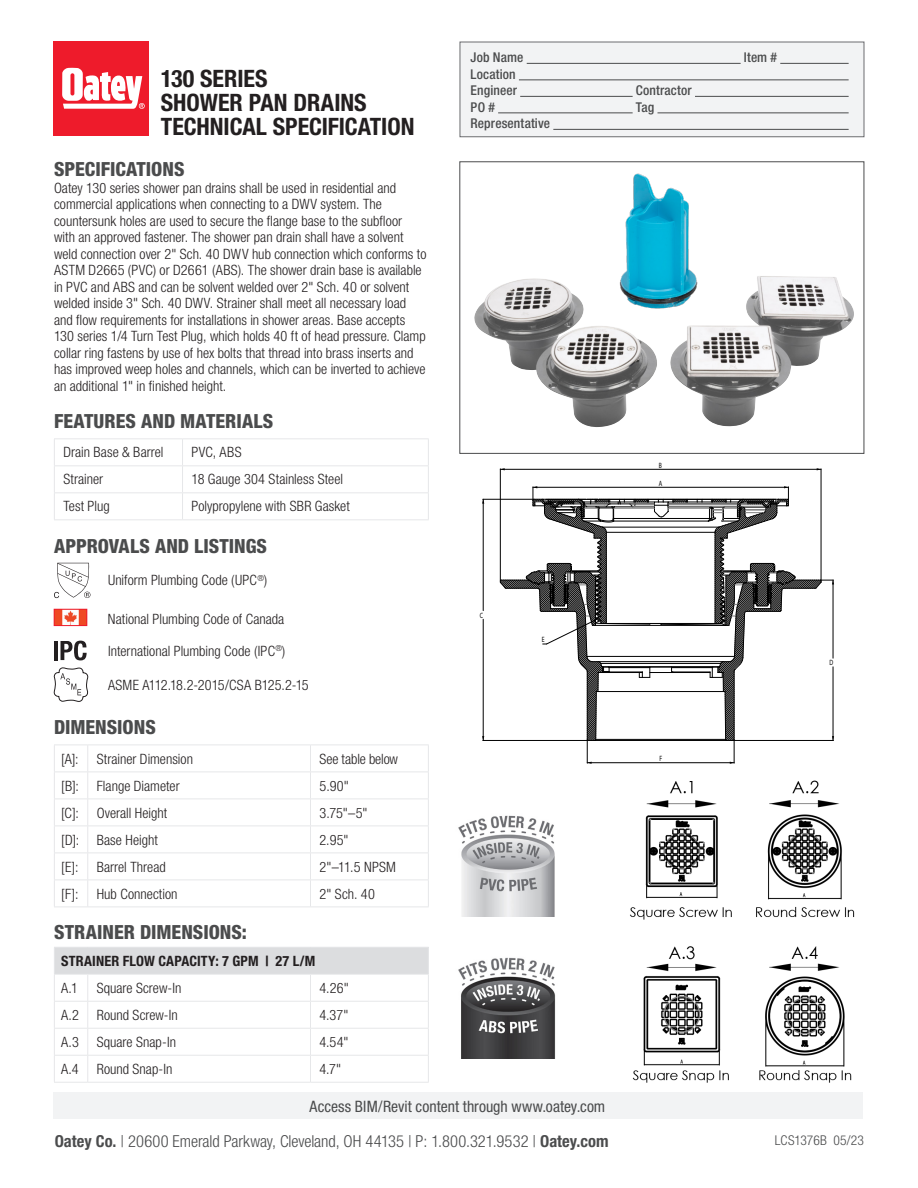
<style>
.page{position:relative;width:918px;height:1188px;background:#fff}
.page>*{position:absolute;margin:0;border:0;box-sizing:border-box;transform-origin:0 0}
.t1{font:700 condensed 24px/24px "Helvetica Neue LT Std";color:#231f20}
.Subheads{font:800 condensed 19.5px "Helvetica Neue LT Std";color:#4b4c4d}
.t2{font:300 condensed 16.5px "Helvetica Neue LT Std";color:#4b4c4d}
.t3{font:condensed 15.75px "Helvetica Neue LT Std";color:#4b4c4d}
.Copy{font:300 condensed 14.25px/16.5px "Helvetica Neue LT Std";color:#231f20}
.Copy-2{font:700 condensed 14.25px "Helvetica Neue LT Std";letter-spacing:.01em;color:#231f20}
.t4{font:500 condensed 13.5px "Helvetica Neue LT Std";letter-spacing:.01em;color:#4b4c4d}
.t5{font:300 condensed 13.5px "Helvetica Neue LT Std";letter-spacing:.005em;color:#4b4c4d}
.t6{font:7.65px "Myriad Pro";color:#000;scale:.75 1}
.s1{font-weight:700}
</style>
<div class="page">
<img style="left:756px;top:780px;width:99px;height:303px">
<img style="left:630px;top:781px;width:102px;height:302px">
<div style="left:53px;top:1092px;width:810px;height:27px;background:#f2f3f4"></div>
<div style="left:460px;top:42px;width:404px;height:95px;background:#f2f3f4;border:1px solid #6c6d70"></div>
<hr style="left:527px;top:63px;width:214px;height:1px;background:#4b4c4d">
<hr style="left:780px;top:63px;width:69px;height:1px;background:#4b4c4d">
<hr style="left:519px;top:80px;width:330px;height:1px;background:#4b4c4d">
<hr style="left:520px;top:96px;width:113px;height:1px;background:#4b4c4d">
<hr style="left:695px;top:96px;width:154px;height:1px;background:#4b4c4d">
<hr style="left:498px;top:113px;width:135px;height:1px;background:#4b4c4d">
<hr style="left:657px;top:113px;width:192px;height:1px;background:#4b4c4d">
<hr style="left:553px;top:129px;width:296px;height:1px;background:#4b4c4d">
<hr style="left:54px;top:438px;width:129px;height:1px;background:#e6e7e9">
<hr style="left:183px;top:438px;width:246px;height:1px;background:#e6e7e9">
<svg style="left:54px;top:439px;width:375px;height:80px"></svg>
<hr style="left:54px;top:519px;width:129px;height:1px;background:#e6e7e9">
<hr style="left:183px;top:519px;width:246px;height:1px;background:#e6e7e9">
<svg style="left:54px;top:563px;width:36px;height:35px"></svg>
<img style="left:56px;top:611px;width:29px;height:13px">
<div style="left:54px;top:609px;width:33px;height:17px;border:1px solid #ee1b2b"></div>
<hr style="left:54px;top:641px;width:4px;height:19px;background:#231f20">
<svg style="left:61px;top:641px;width:26px;height:19px"></svg>
<svg style="left:53px;top:667px;width:36px;height:35px"></svg>
<svg style="left:55px;top:771px;width:373px;height:136px"></svg>
<hr style="left:54px;top:745px;width:34px;height:1px;background:#e6e7e9">
<hr style="left:88px;top:745px;width:222px;height:1px;background:#e6e7e9">
<hr style="left:310px;top:745px;width:119px;height:1px;background:#e6e7e9">
<hr style="left:54px;top:772px;width:34px;height:1px;background:#e6e7e9">
<hr style="left:88px;top:772px;width:222px;height:1px;background:#e6e7e9">
<hr style="left:310px;top:772px;width:119px;height:1px;background:#e6e7e9">
<hr style="left:54px;top:799px;width:34px;height:1px;background:#e6e7e9">
<hr style="left:88px;top:799px;width:222px;height:1px;background:#e6e7e9">
<hr style="left:310px;top:799px;width:119px;height:1px;background:#e6e7e9">
<hr style="left:54px;top:826px;width:34px;height:1px;background:#e6e7e9">
<hr style="left:88px;top:826px;width:222px;height:1px;background:#e6e7e9">
<hr style="left:310px;top:826px;width:119px;height:1px;background:#e6e7e9">
<hr style="left:54px;top:853px;width:34px;height:1px;background:#e6e7e9">
<hr style="left:88px;top:853px;width:222px;height:1px;background:#e6e7e9">
<hr style="left:310px;top:853px;width:119px;height:1px;background:#e6e7e9">
<hr style="left:54px;top:880px;width:34px;height:1px;background:#e6e7e9">
<svg style="left:54px;top:746px;width:1px;height:161px"></svg>
<hr style="left:88px;top:880px;width:222px;height:1px;background:#e6e7e9">
<svg style="left:87px;top:746px;width:1px;height:161px"></svg>
<hr style="left:310px;top:880px;width:119px;height:1px;background:#e6e7e9">
<svg style="left:310px;top:746px;width:1px;height:161px"></svg>
<svg style="left:428px;top:746px;width:1px;height:161px"></svg>
<hr style="left:54px;top:907px;width:34px;height:1px;background:#e6e7e9">
<hr style="left:88px;top:907px;width:222px;height:1px;background:#e6e7e9">
<hr style="left:310px;top:907px;width:119px;height:1px;background:#e6e7e9">
<hr style="left:54px;top:947px;width:34px;height:1px;background:#e6e7e9">
<hr style="left:88px;top:947px;width:222px;height:1px;background:#e6e7e9">
<hr style="left:310px;top:947px;width:119px;height:1px;background:#e6e7e9">
<svg style="left:54px;top:948px;width:375px;height:134px"></svg>
<hr style="left:54px;top:1082px;width:34px;height:1px;background:#e6e7e9">
<hr style="left:88px;top:1082px;width:222px;height:1px;background:#e6e7e9">
<hr style="left:310px;top:1082px;width:119px;height:1px;background:#e6e7e9">
<div style="left:53px;top:42px;width:96px;height:94px;background:#ee1b2b"></div>
<svg style="left:62px;top:68px;width:83px;height:41px"></svg>
<hr style="left:483px;top:499px;width:51px;height:1px;background:#000">
<hr style="left:483px;top:740px;width:105px;height:1px;background:#000">
<hr style="left:483px;top:499px;width:1px;height:112px;background:#000">
<hr style="left:483px;top:619px;width:1px;height:121px;background:#000">
<hr style="left:500px;top:469px;width:1px;height:111px;background:#000">
<hr style="left:821px;top:469px;width:1px;height:111px;background:#000">
<hr style="left:500px;top:469px;width:321px;height:1px;background:#000">
<svg style="left:500px;top:486px;width:334px;height:278px"></svg>
<img style="left:474px;top:276px;width:380px;height:151px">
<img style="left:605px;top:173px;width:106px;height:144px">
<img style="left:458px;top:957px;width:98px;height:102px">
<img style="left:458px;top:815px;width:97px;height:102px">
<p class="t1" style="left:161px;top:66px;width:207px">130 SERIES<br>SHOWER PAN DRAINS</p>
<p class="t1" style="left:161px;top:114px;width:255px">TECHNICAL SPECIFICATION</p>
<p class="Subheads" style="left:54px;top:157px;width:132px">SPECIFICATIONS</p>
<p class="Copy" style="left:54px;top:180px;width:374px">Oatey 130 series shower pan drains shall be used in residential and commercial applications when connecting to a DWV system. The countersunk holes are used to secure the flange base to the subfloor with an approved fastener. The shower pan drain shall have a solvent weld connection over 2" Sch. 40 DWV hub connection which conforms to ASTM D2665 (PVC) or D2661 (ABS). The shower drain base is available in PVC and ABS and can be solvent welded over 2" Sch. 40 or solvent welded inside 3" Sch. 40 DWV. Strainer shall meet all necessary load and flow requirements for installations in shower areas. Base accepts 130 series 1/4 Turn Test Plug, which holds 40 ft of head pressure. Clamp collar ring fastens by use of hex bolts that thread into brass inserts and has improved weep holes and channels, which can be inverted to achieve an additional 1" in finished height.</p>
<p class="Subheads" style="left:54px;top:409px;width:221px">FEATURES AND MATERIALS</p>
<p class="Copy" style="left:63px;top:444px;width:102px">Drain Base &amp; Barrel</p>
<p class="Copy" style="left:192px;top:444px;width:52px">PVC, ABS</p>
<p class="Copy" style="left:63px;top:471px;width:41px">Strainer</p>
<p class="Copy" style="left:192px;top:471px;width:153px">18 Gauge 304 Stainless Steel</p>
<p class="Copy" style="left:63px;top:498px;width:48px">Test Plug</p>
<p class="Copy" style="left:192px;top:498px;width:160px">Polypropylene with SBR Gasket</p>
<p class="Subheads" style="left:54px;top:534px;width:215px">APPROVALS AND LISTINGS</p>
<p class="Copy" style="left:108px;top:572px;width:161px">Uniform Plumbing Code (UPC<sup>®</sup>)</p>
<p class="Copy" style="left:108px;top:610px;width:178px">National Plumbing Code of Canada</p>
<p class="Copy" style="left:108px;top:643px;width:179px">International Plumbing Code (IPC<sup>®</sup>)</p>
<p class="Copy" style="left:108px;top:676px;width:202px">ASME A112.18.2-2015/CSA B125.2-15</p>
<p class="Subheads" style="left:54px;top:715px;width:103px">DIMENSIONS</p>
<p class="Copy" style="left:61px;top:751px;width:19px">[A]:</p>
<p class="Copy" style="left:97px;top:751px;width:98px">Strainer Dimension</p>
<p class="Copy" style="left:320px;top:751px;width:80px">See table below</p>
<p class="Copy" style="left:61px;top:778px;width:19px">[B]:</p>
<p class="Copy" style="left:97px;top:778px;width:84px">Flange Diameter</p>
<p class="Copy" style="left:320px;top:778px;width:31px">5.90"</p>
<p class="Copy" style="left:61px;top:805px;width:19px">[C]:</p>
<p class="Copy" style="left:97px;top:805px;width:72px">Overall Height</p>
<p class="Copy" style="left:320px;top:805px;width:49px">3.75"–5"</p>
<p class="Copy" style="left:61px;top:832px;width:20px">[D]:</p>
<p class="Copy" style="left:97px;top:832px;width:63px">Base Height</p>
<p class="Copy" style="left:320px;top:832px;width:30px">2.95"</p>
<p class="Copy" style="left:61px;top:859px;width:19px">[E]:</p>
<p class="Copy" style="left:97px;top:859px;width:70px">Barrel Thread</p>
<p class="Copy" style="left:320px;top:859px;width:78px">2"–11.5 NPSM</p>
<p class="Copy" style="left:61px;top:886px;width:19px">[F]:</p>
<p class="Copy" style="left:97px;top:886px;width:82px">Hub Connection</p>
<p class="Copy" style="left:320px;top:886px;width:57px">2" Sch. 40</p>
<p class="Subheads" style="left:54px;top:920px;width:194px">STRAINER DIMENSIONS:</p>
<p class="Copy-2" style="left:61px;top:953px;width:256px">STRAINER FLOW CAPACITY: 7 GPM | 27 L/M</p>
<p class="Copy" style="left:61px;top:980px;width:18px">A.1</p>
<p class="Copy" style="left:97px;top:980px;width:86px">Square Screw-In</p>
<p class="Copy" style="left:320px;top:980px;width:31px">4.26"</p>
<p class="Copy" style="left:61px;top:1007px;width:19px">A.2</p>
<p class="Copy" style="left:97px;top:1007px;width:83px">Round Screw-In</p>
<p class="Copy" style="left:320px;top:1007px;width:30px">4.37"</p>
<p class="Copy" style="left:61px;top:1034px;width:19px">A.3</p>
<p class="Copy" style="left:97px;top:1034px;width:81px">Square Snap-In</p>
<p class="Copy" style="left:320px;top:1034px;width:31px">4.54"</p>
<p class="Copy" style="left:61px;top:1061px;width:19px">A.4</p>
<p class="Copy" style="left:97px;top:1061px;width:77px">Round Snap-In</p>
<p class="Copy" style="left:320px;top:1061px;width:23px">4.7"</p>
<p class="t4" style="left:471px;top:49px;width:54px">Job Name</p>
<p class="t4" style="left:744px;top:49px;width:35px">Item #</p>
<p class="t4" style="left:471px;top:66px;width:47px">Location</p>
<p class="t4" style="left:471px;top:82px;width:48px">Engineer</p>
<p class="t4" style="left:636px;top:82px;width:57px">Contractor</p>
<p class="t4" style="left:471px;top:99px;width:26px">PO #</p>
<p class="t4" style="left:636px;top:99px;width:20px">Tag</p>
<p class="t4" style="left:471px;top:115px;width:81px">Representative</p>
<p class="t6" style="left:659px;top:461px;width:6px">B</p>
<p class="t6" style="left:480px;top:611px;width:6px">C</p>
<p class="t6" style="left:542px;top:636px;width:5px">E</p>
<p class="t6" style="left:659px;top:479px;width:6px">A</p>
<p class="t6" style="left:659px;top:754px;width:5px">F</p>
<p class="t3" style="left:310px;top:1097px;width:297px">Access BIM/Revit content through www.oatey.com</p>
<p class="t6" style="left:830px;top:659px;width:7px">D</p>
<p class="t2" style="left:55px;top:1131px;width:555px"><span class="s1">Oatey Co.</span> | 20600 Emerald Parkway, Cleveland, OH 44135 | P: 1.800.321.9532 | <span class="s1">Oatey.com</span></p>
<p class="t5" style="left:775px;top:1132px;width:91px">LCS1376B 05/23</p>
</div>
